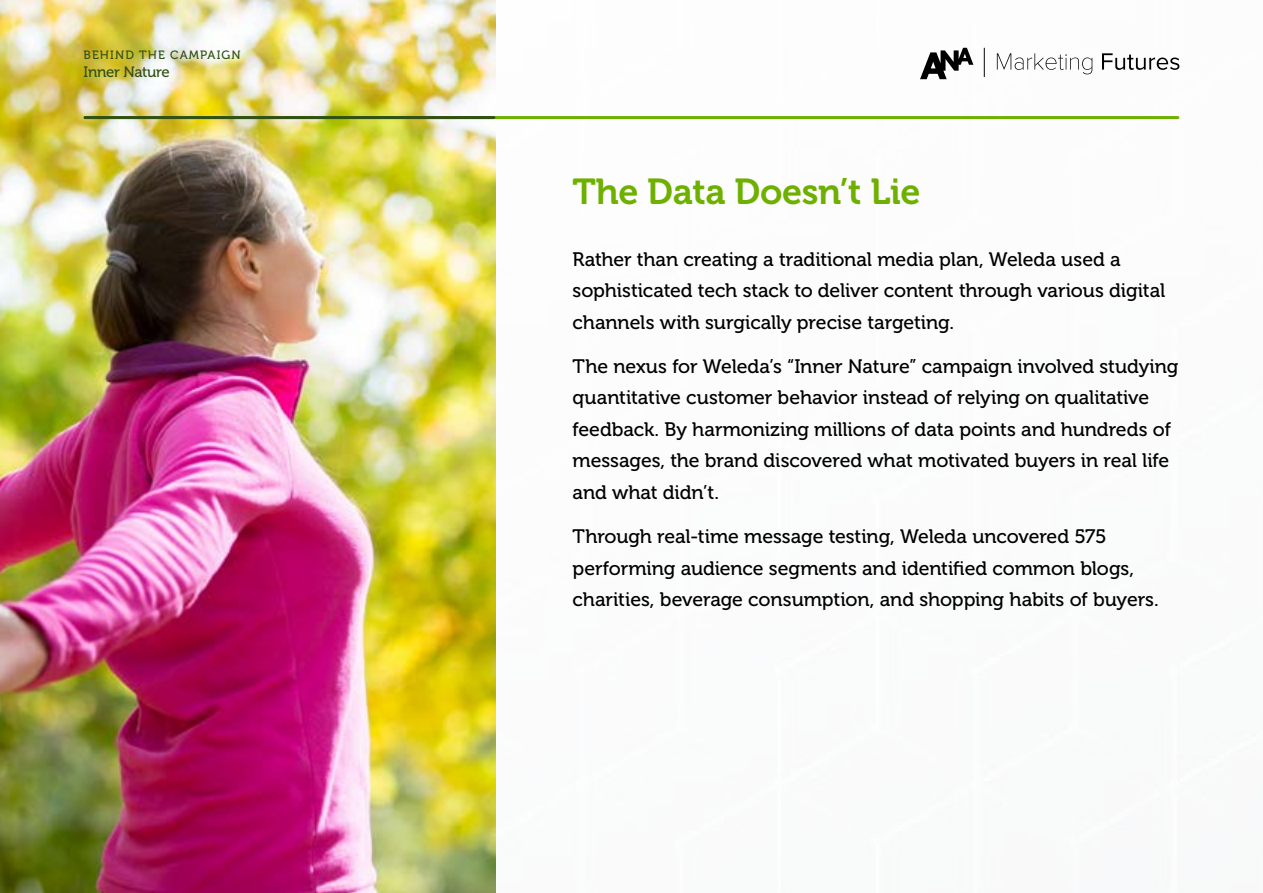
<style>
.page{position:relative;width:1263px;height:893px;background:#fff}
.page>*{position:absolute;margin:0;border:0;box-sizing:border-box;transform-origin:0 0}
.t1{font:36px "Museo 700";letter-spacing:-.01em;color:#6eb000}
.t2{font:19.5px/31.5px "Museo 500";letter-spacing:-.005em;color:#000}
.t3{font:15px "Museo 500";letter-spacing:-.02em;color:#315014}
.t4{font:12px "Museo 500";letter-spacing:.09em;color:#315014}
</style>
<div class="page">
<img style="left:0;top:0;width:495px;height:893px">
<hr style="left:85px;top:116px;width:1093px;height:3px;background:#6eb000">
<svg style="left:920px;top:48px;width:53px;height:31px"></svg>
<svg style="left:984px;top:48px;width:1px;height:29px"></svg>
<svg style="left:997px;top:53px;width:95px;height:21px"></svg>
<svg style="left:1102px;top:53px;width:77px;height:17px"></svg>
<hr style="left:85px;top:116px;width:409px;height:3px;background:#315014">
<p class="t4" style="left:84px;top:48px;width:159px">BEHIND THE CAMPAIGN</p>
<p class="t3" style="left:84px;top:64px;width:88px">Inner Nature</p>
<h1 class="t1" style="left:573px;top:171px;width:349px">The Data Doesn’t Lie</h1>
<p class="t2" style="left:573px;top:243px;width:594px">Rather than creating a traditional media plan, Weleda used a sophisticated tech stack to deliver content through various digital channels with surgically precise targeting.</p>
<p class="t2" style="left:573px;top:351px;width:607px">The nexus for Weleda’s “Inner Nature” campaign involved studying quantitative customer behavior instead of relying on qualitative feedback. By harmonizing millions of data points and hundreds of messages, the brand discovered what motivated buyers in real life and what didn’t.</p>
<p class="t2" style="left:573px;top:521px;width:588px">Through real-time message testing, Weleda uncovered 575 performing audience segments and identified common blogs, charities, beverage consumption, and shopping habits of buyers.</p>
</div>
